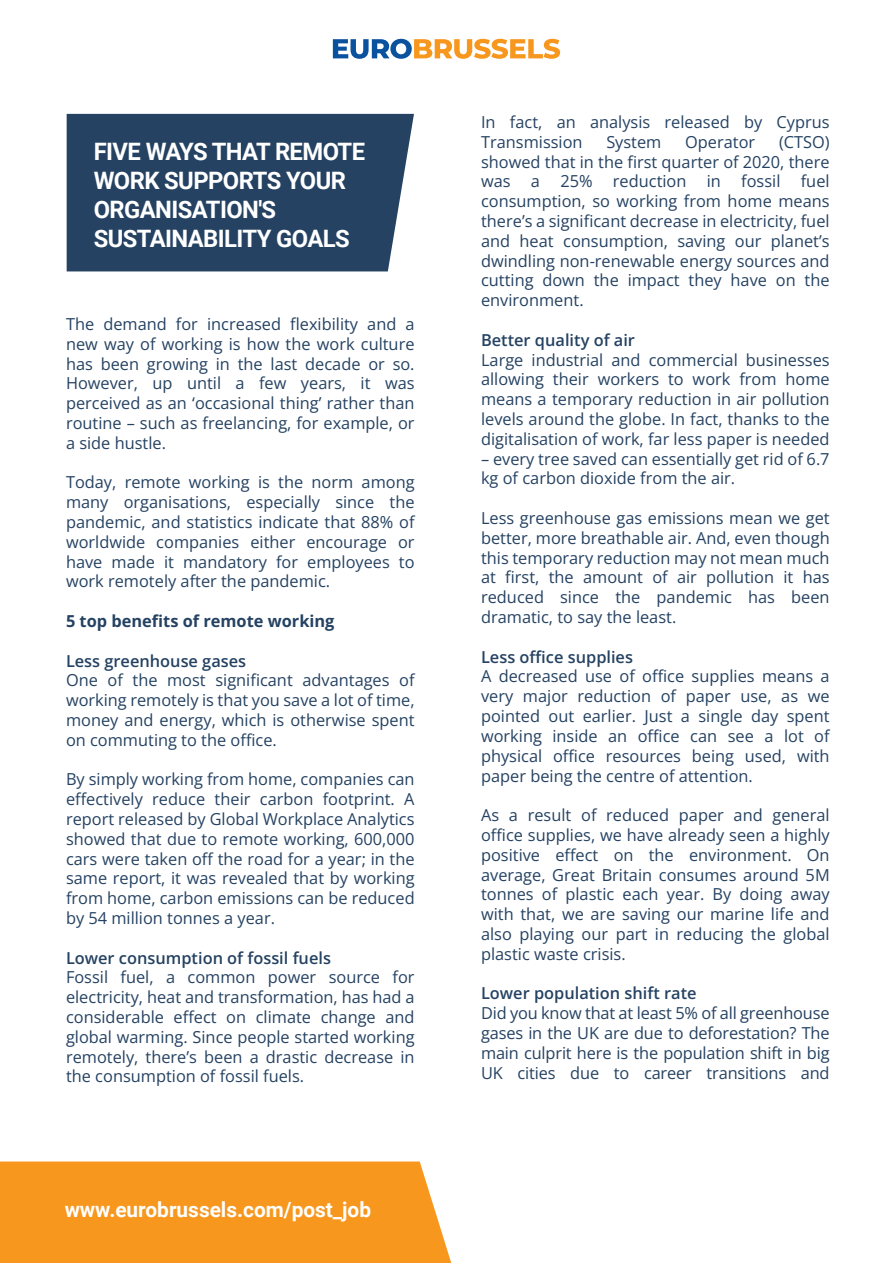
<style>
.page{position:relative;width:893px;height:1263px;background:#fff}
.page>*{position:absolute;margin:0;border:0;box-sizing:border-box;transform-origin:0 0}
.t1{font:700 24px/28.8px "Roboto";letter-spacing:-.025em;color:#fff}
.t2{font:700 21px "Roboto";color:#fff}
.t3{font:16.5px/19.8px "Open Sans";color:#254262;text-align:justify}
.t4{font:600 16.5px "Open Sans";color:#254262}
.t5{font:700 16.5px "Open Sans";color:#254262}
</style>
<div class="page">
<div style="left:67px;top:114px;width:347px;height:157px;background:#254262"></div>
<div style="left:0;top:1161px;width:451px;height:102px;background:#f7971d"></div>
<svg style="left:333px;top:39px;width:227px;height:20px"></svg>
<h1 class="t1" style="left:94px;top:136px;width:273px">FIVE WAYS THAT REMOTE<br>WORK SUPPORTS YOUR<br>ORGANISATION'S<br>SUSTAINABILITY GOALS</h1>
<p class="t3" style="left:66px;top:314px;width:350px">The demand for increased flexibility and a new way of working is how the work culture has been growing in the last decade or so.<br>However, up until a few years, it was perceived as an ‘occasional thing’ rather than routine – such as freelancing, for example, or a side hustle.</p>
<p class="t3" style="left:66px;top:472px;width:350px">Today, remote working is the norm among many organisations, especially since the pandemic, and statistics indicate that 88% of worldwide companies either encourage or have made it mandatory for employees to work remotely after the pandemic.</p>
<p class="t5" style="left:66px;top:609px;width:270px">5 top benefits of remote working</p>
<p class="t4" style="left:66px;top:649px;width:182px">Less greenhouse gases</p>
<p class="t3" style="left:66px;top:670px;width:350px">One of the most significant advantages of working remotely is that you save a lot of time, money and energy, which is otherwise spent on commuting to the office.</p>
<p class="t3" style="left:66px;top:769px;width:350px">By simply working from home, companies can effectively reduce their carbon footprint. A report released by Global Workplace Analytics showed that due to remote working, 600,000 cars were taken off the road for a year; in the same report, it was revealed that by working from home, carbon emissions can be reduced by 54 million tonnes a year.</p>
<p class="t4" style="left:66px;top:946px;width:266px">Lower consumption of fossil fuels</p>
<p class="t3" style="left:66px;top:967px;width:350px">Fossil fuel, a common power source for electricity, heat and transformation, has had a considerable effect on climate change and global warming. Since people started working remotely, there’s been a drastic decrease in the consumption of fossil fuels.</p>
<p class="t2" style="left:65px;top:1195px;width:308px">www.eurobrussels.com/post_job</p>
<p class="t3" style="left:481px;top:112px;width:350px">In fact, an analysis released by Cyprus<br>Transmission</p>
<p class="t3" style="left:481px;top:132px;width:350px;text-indent:298px">(CTSO) showed that in the first quarter of 2020, there was a 25% reduction in fossil fuel consumption, so working from home means there’s a significant decrease in electricity, fuel and heat consumption, saving our planet’s dwindling non-renewable energy sources and cutting down the impact they have on the environment.</p>
<p class="t4" style="left:481px;top:328px;width:155px">Better quality of air</p>
<p class="t3" style="left:481px;top:349px;width:350px">Large industrial and commercial businesses allowing their workers to work from home means a temporary reduction in air pollution levels around the globe. In fact, thanks to the digitalisation of work, far less paper is needed</p>
<p class="t3" style="left:481px;top:448px;width:350px">– every tree saved can essentially get rid of 6.7 kg of carbon dioxide from the air.</p>
<p class="t3" style="left:481px;top:508px;width:350px">Less greenhouse gas emissions mean we get better, more breathable air. And, even though this temporary reduction may not mean much at first, the amount of air pollution it has reduced since the pandemic has been dramatic, to say the least.</p>
<p class="t4" style="left:481px;top:645px;width:153px">Less office supplies</p>
<p class="t3" style="left:481px;top:666px;width:350px">A decreased use of office supplies means a very major reduction of paper use, as we pointed out earlier. Just a single day spent working inside an office can see a lot of physical office resources being used, with paper being the centre of attention.</p>
<p class="t3" style="left:481px;top:805px;width:350px">As a result of reduced paper and general office supplies, we have already seen a highly positive effect on the environment. On average, Great Britain consumes around 5M tonnes of plastic each year. By doing away with that, we are saving our marine life and also playing our part in reducing the global plastic waste crisis.</p>
<p class="t4" style="left:481px;top:982px;width:217px">Lower population shift rate</p>
<p class="t3" style="left:481px;top:1003px;width:350px">Did you know that at least 5% of all greenhouse gases in the UK are due to deforestation? The main culprit here is the population shift in big UK cities due to career transitions and</p>
<p class="t3" style="left:606px;top:132px;width:57px">System</p>
<p class="t3" style="left:685px;top:132px;width:72px">Operator</p>
</div>
